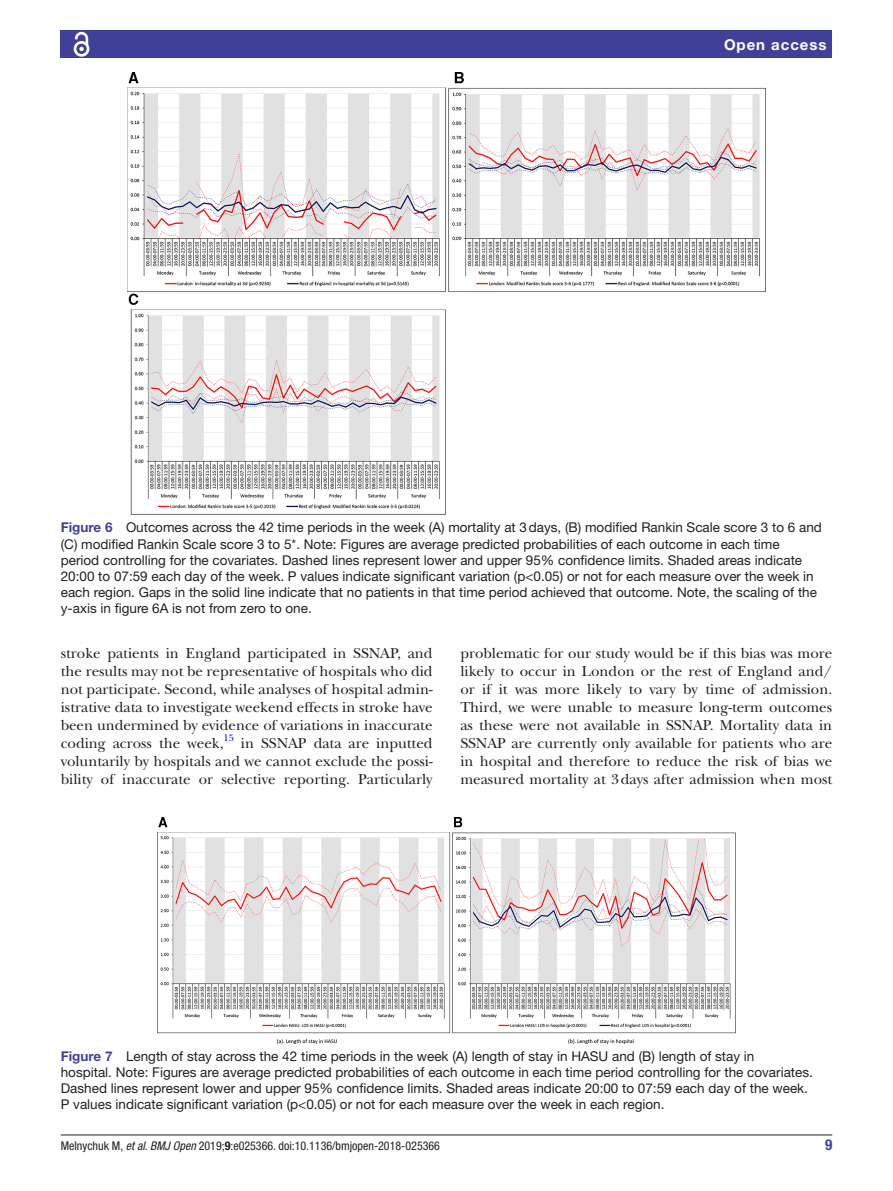
<style>
.page{position:relative;width:893px;height:1191px;background:#fff}
.page>*{position:absolute;margin:0;border:0;box-sizing:border-box;transform-origin:0 0}
.t1{font:15px/18px "New Baskerville";color:#231f20;text-align:justify}
.t2{font:700 15px "Helvetica Neue LT Std";letter-spacing:.065em;color:#fff}
.t3{font:700 condensed 15px "Helvetica Neue LT Std";color:#414099}
.t4{font:13.5px/16.2px "Helvetica Neue LT Std";color:#231f20}
.t5{font:condensed 12px "Helvetica Neue LT Std";color:#231f20}
.t6{font:9.9px "New Baskerville";color:#00f}
.s1{font-weight:700;color:#414099}
.s2{font-style:italic}
.s3{font-weight:700}
</style>
<div class="page">
<hr style="left:61px;top:1134px;width:771px;height:1px;background:#231f20">
<div style="left:61px;top:31px;width:771px;height:27px;background:#414099"></div>
<svg style="left:73px;top:31px;width:17px;height:26px"></svg>
<img style="left:127px;top:73px;width:638px;height:441px">
<img style="left:157px;top:817px;width:579px;height:226px">
<p class="t2" style="left:724px;top:35px;width:104px">Open access</p>
<p class="t4" style="left:61px;top:519px;width:763px"><span class="s1">Figure 6</span> Outcomes across the 42 time periods in the week (A) mortality at 3days, (B) modified Rankin Scale score 3 to 6 and (C) modified Rankin Scale score 3 to 5*. Note: Figures are average predicted probabilities of each outcome in each time<br>period controlling for the covariates. Dashed lines represent lower and upper 95% confidence limits. Shaded areas indicate 20:00 to 07:59 each day of the week. P values indicate significant variation (p&lt;0.05) or not for each measure over the week in each region. Gaps in the solid line indicate that no patients in that time period achieved that outcome. Note, the scaling of the y-axis in figure 6A is not from zero to one.</p>
<p class="t1" style="left:61px;top:644px;width:373px">stroke patients in England participated in SSNAP, and the results may not be representative of hospitals who did not participate. Second, while analyses of hospital admin&shy;istrative data to investigate weekend effects in stroke have been undermined by evidence of variations in inaccurate coding across the week,</p>
<p class="t6" style="left:224px;top:732px;width:12px">15</p>
<p class="t1" style="left:61px;top:734px;width:373px;text-indent:180px">in SSNAP data are inputted voluntarily by hospitals and we cannot exclude the possi&shy;bility of inaccurate or selective reporting. Particularly</p>
<p class="t1" style="left:460px;top:644px;width:373px">problematic for our study would be if this bias was more likely to occur in London or the rest of England and/ or if it was more likely to vary by time of admission.<br>Third, we were unable to measure long-term outcomes as these were not available in SSNAP. Mortality data in SSNAP are currently only available for patients who are in hospital and therefore to reduce the risk of bias we measured mortality at 3days after admission when most</p>
<p class="t4" style="left:61px;top:1047px;width:754px"><span class="s1">Figure 7</span> Length of stay across the 42 time periods in the week (A) length of stay in HASU and (B) length of stay in<br>hospital. Note: Figures are average predicted probabilities of each outcome in each time period controlling for the covariates.<br>Dashed lines represent lower and upper 95% confidence limits. Shaded areas indicate 20:00 to 07:59 each day of the week.<br>P values indicate significant variation (p&lt;0.05) or not for each measure over the week in each region.</p>
<p class="t5" style="left:61px;top:1138px;width:381px">Melnychuk M, <span class="s2">et al</span>. <span class="s2">BMJ Open</span> 2019;<span class="s3">9</span>:e025366. doi:10.1136/bmjopen-2018-025366</p>
<p class="t3" style="left:825px;top:1135px;width:9px">9</p>
</div>
